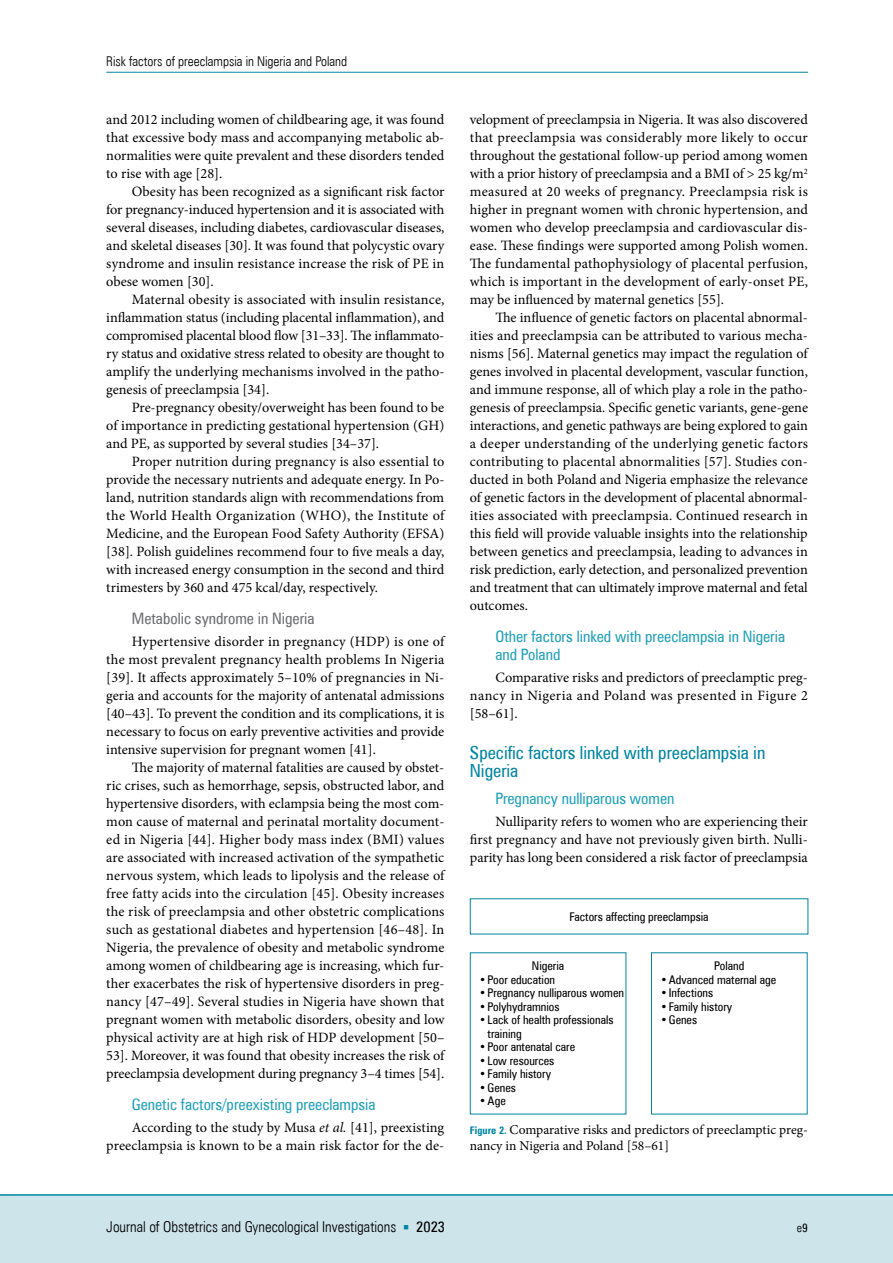
<style>
.page{position:relative;width:893px;height:1263px;background:#fff}
.page>*{position:absolute;margin:0;border:0;box-sizing:border-box;transform-origin:0 0}
.t1{font:18px/18px "Zurich Cn EU";color:#0085a3}
.t2{font:15.75px/18px "Zurich Cn EU";color:#22a1ba}
.t3{font:15.75px "Zurich Cn EU";color:#6d6e71}
.t4{font:15px "Zurich Lt Cn EU";color:#000}
.t5{font:14.25px/18px "Minion Pro";color:#000;text-align:justify}
.t6{font:13.5px/16.5px "Minion Pro";letter-spacing:-.005em;color:#000}
.t7{font:13.5px "Zurich Lt Cn EU";color:#000}
.t8{font:12px/13.5px "Zurich Cn EU";color:#000}
.t9{font:12px "Zurich Lt Cn EU";color:#000}
.s1{font-style:italic}
.s2{font-family:"Zurich Cn EU";font-weight:700;font-size:10.5px;color:#0085a3}
.s3{font-family:"Minion Pro";color:#0085a3}
.s4{font-family:"Zurich Cn EU"}
</style>
<div class="page">
<div style="left:0;top:1195px;width:893px;height:68px;background:#cde4eb"></div>
<hr style="left:0;top:1194px;width:893px;height:2px;background:#0085a3">
<hr style="left:106px;top:72px;width:702px;height:1px;background:#0085a3">
<p class="t7" style="left:106px;top:53px;width:242px">Risk factors of preeclampsia in Nigeria and Poland</p>
<p class="t5" style="left:106px;top:111px;width:340px">and 2012 including women of childbearing age, it was found that excessive body mass and accompanying metabolic ab&shy;normalities were quite prevalent and these disorders tended to rise with age [28].</p>
<p class="t5" style="left:106px;top:183px;width:340px;text-indent:26px">Obesity has been recognized as a significant risk factor for pregnancy-induced hypertension and it is associated with several diseases, including diabetes, cardiovascular diseases, and skeletal diseases [30]. It was found that polycystic ovary syndrome and insulin resistance increase the risk of PE in obese women [30].</p>
<p class="t5" style="left:106px;top:291px;width:340px;text-indent:26px">Maternal obesity is associated with insulin resistance, inflammation status (including placental inflammation), and compromised placental blood flow [31–33]. The inflammato&shy;ry status and oxidative stress related to obesity are thought to amplify the underlying mechanisms involved in the patho&shy;genesis of preeclampsia [34].</p>
<p class="t5" style="left:106px;top:399px;width:340px;text-indent:26px">Pre-pregnancy obesity/overweight has been found to be of importance in predicting gestational hypertension (GH) and PE, as supported by several studies [34–37].</p>
<p class="t5" style="left:106px;top:453px;width:340px;text-indent:26px">Proper nutrition during pregnancy is also essential to provide the necessary nutrients and adequate energy. In Po&shy;land, nutrition standards align with recommendations from the World Health Organization (WHO), the Institute of Medicine, and the European Food Safety Authority (EFSA) [38]. Polish guidelines recommend four to five meals a day, with increased energy consumption in the second and third trimesters by 360 and 475 kcal/day, respectively.</p>
<p class="t3" style="left:132px;top:609px;width:184px">Metabolic syndrome in Nigeria</p>
<p class="t5" style="left:106px;top:633px;width:340px;text-indent:26px">Hypertensive disorder in pregnancy (HDP) is one of the most prevalent pregnancy health problems In Nigeria [39]. It affects approximately 5–10% of pregnancies in Ni&shy;geria and accounts for the majority of antenatal admissions [40–43]. To prevent the condition and its complications, it is necessary to focus on early preventive activities and provide intensive supervision for pregnant women [41].</p>
<p class="t5" style="left:106px;top:759px;width:340px;text-indent:26px">The majority of maternal fatalities are caused by obstet&shy;ric crises, such as hemorrhage, sepsis, obstructed labor, and hypertensive disorders, with eclampsia being the most com&shy;mon cause of maternal and perinatal mortality document&shy;ed in Nigeria [44]. Higher body mass index (BMI) values are associated with increased activation of the sympathetic nervous system, which leads to lipolysis and the release of free fatty acids into the circulation [45]. Obesity increases the risk of preeclampsia and other obstetric complications such as gestational diabetes and hypertension [46–48]. In Nigeria, the prevalence of obesity and metabolic syndrome among women of childbearing age is increasing, which fur&shy;ther exacerbates the risk of hypertensive disorders in preg&shy;nancy [47–49]. Several studies in Nigeria have shown that pregnant women with metabolic disorders, obesity and low physical activity are at high risk of HDP development [50– 53]. Moreover, it was found that obesity increases the risk of preeclampsia development during pregnancy 3–4 times [54].</p>
<p class="t2" style="left:132px;top:1095px;width:245px">Genetic factors/preexisting preeclampsia</p>
<p class="t5" style="left:106px;top:1119px;width:339px;text-align:right">According to the study by Musa <span class="s1">et al.</span> [41], preexisting preeclampsia is known to be a main risk factor for the de-</p>
<p class="t5" style="left:470px;top:111px;width:340px">velopment of preeclampsia in Nigeria. It was also discovered that preeclampsia was considerably more likely to occur throughout the gestational follow-up period among women with a prior history of preeclampsia and a BMI of &gt; 25 kg/m<sup>2 </sup>measured at 20 weeks of pregnancy. Preeclampsia risk is higher in pregnant women with chronic hypertension, and women who develop preeclampsia and cardiovascular dis&shy;ease. These findings were supported among Polish women.<br>The fundamental pathophysiology of placental perfusion, which is important in the development of early-onset PE, may be influenced by maternal genetics [55].</p>
<p class="t5" style="left:470px;top:309px;width:340px;text-indent:26px">The influence of genetic factors on placental abnormal&shy;ities and preeclampsia can be attributed to various mecha&shy;nisms [56]. Maternal genetics may impact the regulation of genes involved in placental development, vascular function, and immune response, all of which play a role in the patho&shy;genesis of preeclampsia. Specific genetic variants, gene-gene interactions, and genetic pathways are being explored to gain a deeper understanding of the underlying genetic factors contributing to placental abnormalities [57]. Studies con&shy;ducted in both Poland and Nigeria emphasize the relevance of genetic factors in the development of placental abnormal&shy;ities associated with preeclampsia. Continued research in this field will provide valuable insights into the relationship between genetics and preeclampsia, leading to advances in risk prediction, early detection, and personalized prevention and treatment that can ultimately improve maternal and fetal outcomes.</p>
<p class="t2" style="left:495px;top:627px;width:291px">Other factors linked with preeclampsia in Nigeria and Poland</p>
<p class="t5" style="left:470px;top:669px;width:340px;text-indent:26px">Comparative risks and predictors of preeclamptic preg&shy;nancy in Nigeria and Poland was presented in Figure 2 [58–61].</p>
<p class="t1" style="left:470px;top:743px;width:297px">Specific factors linked with preeclampsia in<br>Nigeria</p>
<p class="t2" style="left:495px;top:789px;width:181px">Pregnancy nulliparous women</p>
<p class="t5" style="left:470px;top:813px;width:340px;text-indent:26px">Nulliparity refers to women who are experiencing their first pregnancy and have not previously given birth. Nulli&shy;parity has long been considered a risk factor of preeclampsia</p>
<p class="t8" style="left:569px;top:910px;width:141px">Factors affecting preeclampsia</p>
<p class="t8" style="left:532px;top:959px;width:34px">Nigeria</p>
<p class="t8" style="left:479px;top:973px;width:78px">•Poor education</p>
<p class="t8" style="left:479px;top:986px;width:146px">•Pregnancy nulliparous women</p>
<p class="t8" style="left:479px;top:1000px;width:82px">•Polyhydramnios</p>
<p class="t8" style="left:488px;top:1013px;width:127px;text-indent:-9px">•Lack of health professionals training</p>
<p class="t8" style="left:479px;top:1040px;width:98px">•Poor antenatal care</p>
<p class="t8" style="left:479px;top:1054px;width:77px">•Low resources</p>
<p class="t8" style="left:479px;top:1067px;width:73px">•Family history</p>
<p class="t8" style="left:479px;top:1081px;width:38px">•Genes</p>
<p class="t8" style="left:479px;top:1094px;width:28px">•Age</p>
<p class="t8" style="left:714px;top:959px;width:32px">Poland</p>
<p class="t8" style="left:660px;top:973px;width:117px">•Advanced maternal age</p>
<p class="t8" style="left:660px;top:986px;width:54px">•Infections</p>
<p class="t8" style="left:660px;top:1000px;width:73px">•Family history</p>
<p class="t8" style="left:660px;top:1013px;width:38px">•Genes</p>
<p class="t6" style="left:470px;top:1121px;width:340px"><span class="s2">Figure 2.</span> Comparative risks and predictors of preeclamptic preg&shy;nancy in Nigeria and Poland [58–61]</p>
<p class="t4" style="left:106px;top:1218px;width:340px">Journal of Obstetrics and Gynecological Investigations <span class="s3">■</span> <span class="s4">2023</span></p>
<p class="t9" style="left:797px;top:1221px;width:13px">e<span class="s4">9</span></p>
</div>
